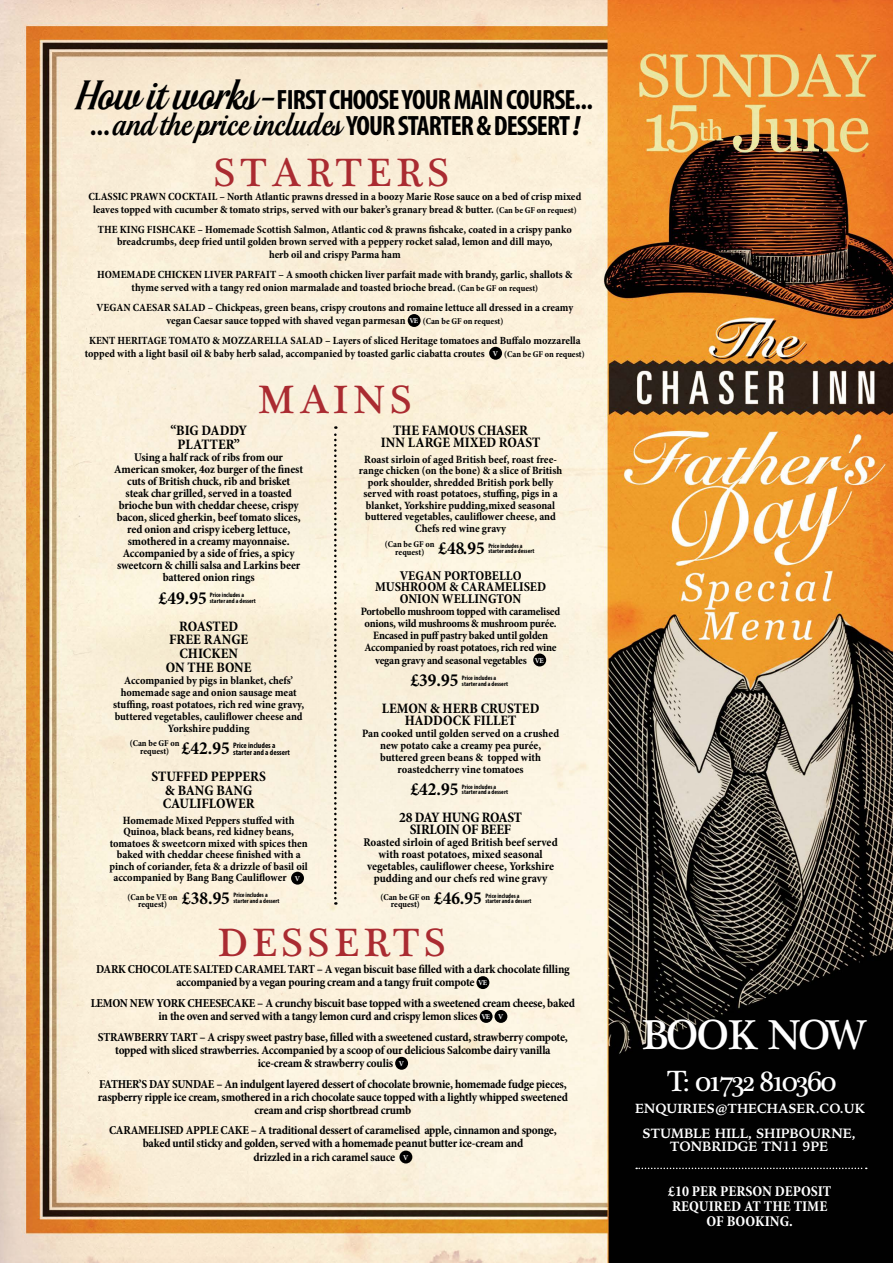
<style>
.page{position:relative;width:893px;height:1263px;background:#fff}
.page>*{position:absolute;margin:0;border:0;box-sizing:border-box;transform-origin:0 0}
.t1{font:42.75px "Plantagenet Cherokee";letter-spacing:-.05em;color:#fff}
.t2{font:40.5px "Plantagenet Cherokee";letter-spacing:.125em;color:#aa2b31}
.t3{font:30px "Plantagenet Cherokee";letter-spacing:-.06em;color:#fff}
.t4{font:700 condensed 28.05px/25.5px "Myriad Pro";letter-spacing:-.03em;color:#000;text-align:center}
.t5{font:700 condensed 18.45px "Minion Pro";color:#000}
.t6{font:700 condensed 15px/15px "Minion Pro";color:#fff;text-align:center}
.t7{font:700 condensed 14.55px/13.8px "Minion Pro";color:#000;text-align:center}
.t8{font:700 condensed 14.55px/12px "Minion Pro";letter-spacing:-.03em;color:#000;text-align:center}
.t9{font:700 condensed 13.5px/11.2px "Minion Pro";color:#000;text-align:center}
.t10{font:700 13.5px/13.5px "Iowan Old Style";color:#fff;text-align:center}
.t11{font:700 13.35px "Iowan Old Style";color:#fff}
.t12{font:700 condensed 12.3px/13px "Minion Pro";letter-spacing:-.02em;color:#000;text-align:center}
.t13{font:700 condensed 11.85px/12px "Minion Pro";letter-spacing:-.01em;color:#000;text-align:center}
.t14{font:700 condensed 11.4px/12px "Minion Pro";letter-spacing:-.015em;color:#000;text-align:center}
.t15{font:700 condensed 11.25px/11.6px "Minion Pro";color:#000;text-align:center}
.t16{font:700 condensed 11.1px/12.9px "Minion Pro";color:#000;text-align:center}
.t17{font:700 condensed 9px/7.5px "Minion Pro";color:#000;text-align:center}
.t18{font:700 condensed 7.95px/7.1px "Myriad Pro";color:#000}
.t19{font:700 condensed 6.45px/5.7px "Myriad Pro";color:#000}
.s1{font-family:"Noelia Script Pro";font-weight:400;font-stretch:normal;font-size:37.05px}
.s2{font-family:"Noelia Script Pro";font-weight:400;font-stretch:normal;font-size:34.8px}
.s3{font-family:"Noelia Script Pro";font-weight:400;font-stretch:normal}
.s4{font-style:italic;font-stretch:normal}
.s5{font-size:9px}
.s6{font-stretch:normal;font-size:7.35px;color:#fff}
</style>
<div class="page">
<img style="left:0;top:0;width:893px;height:1263px">
<div style="left:408px;top:314px;width:13px;height:13px;background:#000;border-radius:50%"></div>
<div style="left:489px;top:347px;width:13px;height:13px;background:#000;border-radius:50%"></div>
<div style="left:291px;top:872px;width:13px;height:13px;background:#000;border-radius:50%"></div>
<div style="left:533px;top:653px;width:13px;height:13px;background:#000;border-radius:50%"></div>
<div style="left:476px;top:976px;width:13px;height:13px;background:#000;border-radius:50%"></div>
<div style="left:480px;top:1010px;width:13px;height:13px;background:#000;border-radius:50%"></div>
<div style="left:494px;top:1010px;width:13px;height:13px;background:#000;border-radius:50%"></div>
<div style="left:395px;top:1057px;width:13px;height:13px;background:#000;border-radius:50%"></div>
<div style="left:399px;top:1150px;width:13px;height:13px;background:#000;border-radius:50%"></div>
<svg style="left:334px;top:426px;width:3px;height:479px"></svg>
<svg style="left:636px;top:1167px;width:231px;height:2px"></svg>
<h3 class="t4" style="left:77px;top:87px;width:517px"><span class="s1">How it works</span><span class="s2">-</span>FIRST CHOOSE YOUR MAIN COURSE... ... <span class="s3">and the price includes</span> YOUR STARTER &amp; DESSERT <span class="s4">!</span></h3>
<h2 class="t2" style="left:214px;top:149px;width:236px">STARTERS</h2>
<p class="t16" style="left:88px;top:190px;width:494px">CLASSIC PRAWN COCKTAIL – North Atlantic prawns dressed in a boozy Marie Rose sauce on a bed of crisp mixed leaves topped with cucumber &amp; tomato strips, served with our baker’s granary bread &amp; butter. <span class="s5">(Can be GF on request)</span></p>
<p class="t16" style="left:98px;top:222px;width:475px">THE KING FISHCAKE – Homemade Scottish Salmon, Atlantic cod &amp; prawns fishcake, coated in a crispy panko breadcrumbs, deep fried until golden brown served with a peppery rocket salad, lemon and dill mayo,<br>herb oil and crispy Parma ham</p>
<p class="t16" style="left:97px;top:268px;width:477px">HOMEMADE CHICKEN LIVER PARFAIT – A smooth chicken liver parfait made with brandy, garlic, shallots &amp; thyme served with a tangy red onion marmalade and toasted brioche bread. <span class="s5">(Can be GF on request)</span></p>
<p class="t16" style="left:96px;top:301px;width:478px">VEGAN CAESAR SALAD – Chickpeas, green beans, crispy croutons and romaine lettuce all dressed in a creamy vegan Caesar sauce topped with shaved vegan parmesan <span class="s6">VE</span> <span class="s5">(Can be GF on request)</span></p>
<p class="t16" style="left:85px;top:334px;width:501px">KENT HERITAGE TOMATO &amp; MOZZARELLA SALAD – Layers of sliced Heritage tomatoes and Buffalo mozzarella topped with a light basil oil &amp; baby herb salad, accompanied by toasted garlic ciabatta croutes <span class="s6">V</span> <span class="s5">(Can be GF on request)</span></p>
<h2 class="t2" style="left:258px;top:375px;width:155px">MAINS</h2>
<h3 class="t7" style="left:170px;top:424px;width:78px">“BIG DADDY<br>PLATTER”</h3>
<p class="t13" style="left:114px;top:451px;width:190px">Using a half rack of ribs from our American smoker, 4oz burger of the finest cuts of British chuck, rib and brisket steak char grilled, served in a toasted brioche bun with cheddar cheese, crispy bacon, sliced gherkin, beef tomato slices, red onion and crispy iceberg lettuce, smothered in a creamy mayonnaise.<br>Accompanied by a side of fries, a spicy sweetcorn &amp; chilli salsa and Larkins beer battered onion rings</p>
<h3 class="t5" style="left:159px;top:585px;width:49px">£49.95</h3>
<p class="t19" style="left:210px;top:592px;width:48px">Price includes a starter and a dessert</p>
<h3 class="t7" style="left:166px;top:619px;width:87px">ROASTED<br>FREE RANGE<br>CHICKEN<br>ON THE BONE</h3>
<p class="t15" style="left:113px;top:674px;width:193px">Accompanied by pigs in blanket, chefs’ homemade sage and onion sausage meat stuffing, roast potatoes, rich red wine gravy, buttered vegetables, cauliflower cheese and Yorkshire pudding</p>
<h3 class="t5" style="left:182px;top:735px;width:49px">£42.95</h3>
<p class="t18" style="left:233px;top:741px;width:58px">Price includes a starter and a dessert</p>
<h3 class="t7" style="left:151px;top:769px;width:116px">STUFFED PEPPERS &amp; BANG BANG<br>CAULIFLOWER</h3>
<p class="t15" style="left:110px;top:814px;width:200px">Homemade Mixed Peppers stuffed with Quinoa, black beans, red kidney beans, tomatoes &amp; sweetcorn mixed with spices then baked with cheddar cheese finished with a pinch of coriander, feta &amp; a drizzle of basil oil accompanied by Bang Bang Cauliflower <span class="s6">V</span></p>
<h3 class="t5" style="left:182px;top:885px;width:49px">£38.95</h3>
<p class="t19" style="left:234px;top:892px;width:48px">Price includes a starter and a dessert</p>
<p class="t17" style="left:130px;top:740px;width:51px">(Can be GF on request)</p>
<p class="t17" style="left:128px;top:893px;width:52px">(Can be VE on request)</p>
<h3 class="t7" style="left:381px;top:425px;width:161px;line-height:12px">THE FAMOUS CHASER<br>INN LARGE MIXED ROAST</h3>
<p class="t15" style="left:359px;top:453px;width:205px">Roast sirloin of aged British beef, roast free&shy;range chicken (on the bone) &amp; a slice of British pork shoulder, shredded British pork belly served with roast potatoes, stuffing, pigs in a blanket, Yorkshire pudding,mixed seasonal buttered vegetables, cauliflower cheese, and Chefs red wine gravy</p>
<h3 class="t5" style="left:438px;top:535px;width:48px">£48.95</h3>
<p class="t19" style="left:488px;top:542px;width:48px">Price includes a starter and a dessert</p>
<p class="t9" style="left:375px;top:570px;width:173px">VEGAN PORTOBELLO<br>MUSHROOM &amp; CARAMELISED<br>ONION WELLINGTON</p>
<p class="t14" style="left:361px;top:605px;width:201px">Portobello mushroom topped with caramelised onions, wild mushrooms &amp; mushroom purée.<br>Encased in puff pastry baked until golden Accompanied by roast potatoes, rich red wine</p>
<p class="t14" style="left:375px;top:654px;width:170px">vegan gravy and seasonal vegetables <span class="s6">VE</span></p>
<h3 class="t5" style="left:411px;top:668px;width:49px">£39.95</h3>
<p class="t19" style="left:462px;top:675px;width:48px">Price includes a starter and a dessert</p>
<h3 class="t7" style="left:382px;top:702px;width:159px;line-height:12px">LEMON &amp; HERB CRUSTED<br>HADDOCK FILLET</h3>
<p class="t14" style="left:362px;top:727px;width:199px">Pan cooked until golden served on a crushed new potato cake a creamy pea purée, buttered green beans &amp; topped with roastedcherry vine tomatoes</p>
<h3 class="t5" style="left:411px;top:776px;width:49px">£42.95</h3>
<p class="t19" style="left:462px;top:784px;width:48px">Price includes a starter and a dessert</p>
<h3 class="t8" style="left:399px;top:811px;width:124px">28 DAY HUNG ROAST<br>SIRLOIN OF BEEF</h3>
<p class="t13" style="left:363px;top:836px;width:196px">Roasted sirloin of aged British beef served with roast potatoes, mixed seasonal vegetables, cauliflower cheese, Yorkshire pudding and our chefs red wine gravy</p>
<h3 class="t5" style="left:434px;top:885px;width:49px">£46.95</h3>
<p class="t19" style="left:485px;top:892px;width:48px">Price includes a starter and a dessert</p>
<p class="t17" style="left:385px;top:540px;width:51px">(Can be GF on request)</p>
<p class="t17" style="left:380px;top:893px;width:51px">(Can be GF on request)</p>
<h2 class="t2" style="left:218px;top:919px;width:229px">DESSERTS</h2>
<p class="t12" style="left:96px;top:962px;width:475px">DARK CHOCOLATE SALTED CARAMEL TART – A vegan biscuit base filled with a dark chocolate filling accompanied by a vegan pouring cream and a tangy fruit compote <span class="s6">VE</span></p>
<p class="t12" style="left:91px;top:996px;width:486px">LEMON NEW YORK CHEESECAKE – A crunchy biscuit base topped with a sweetened cream cheese, baked in the oven and served with a tangy lemon curd and crispy lemon slices <span class="s6">VE V</span></p>
<p class="t12" style="left:98px;top:1030px;width:471px">STRAWBERRY TART – A crispy sweet pastry base, filled with a sweetened custard, strawberry compote, topped with sliced strawberries. Accompanied by a scoop of our delicious Salcombe dairy vanilla ice-cream &amp; strawberry coulis <span class="s6">V</span></p>
<p class="t12" style="left:98px;top:1077px;width:472px">FATHER’S DAY SUNDAE – An indulgent layered dessert of chocolate brownie, homemade fudge pieces, raspberry ripple ice cream, smothered in a rich chocolate sauce topped with a lightly whipped sweetened cream and crisp shortbread crumb</p>
<p class="t12" style="left:109px;top:1124px;width:449px">CARAMELISED APPLE CAKE – A traditional dessert of caramelised apple, cinnamon and sponge, baked until sticky and golden, served with a homemade peanut butter ice-cream and<br>drizzled in a rich caramel sauce <span class="s6">V</span></p>
<h1 class="t1" style="left:642px;top:1010px;width:225px">BOOK NOW</h1>
<h3 class="t3" style="left:667px;top:1064px;width:171px">T: 01732 810360</h3>
<p class="t10" style="left:643px;top:1125px;width:215px">STUMBLE HILL, SHIPBOURNE,<br>TONBRIDGE TN11 9PE</p>
<p class="t11" style="left:635px;top:1096px;width:231px">ENQUIRIES@THECHASER.CO.UK</p>
<h3 class="t6" style="left:668px;top:1184px;width:165px">£10 PER PERSON DEPOSIT<br>REQUIRED AT THE TIME<br>OF BOOKING.</h3>
</div>
